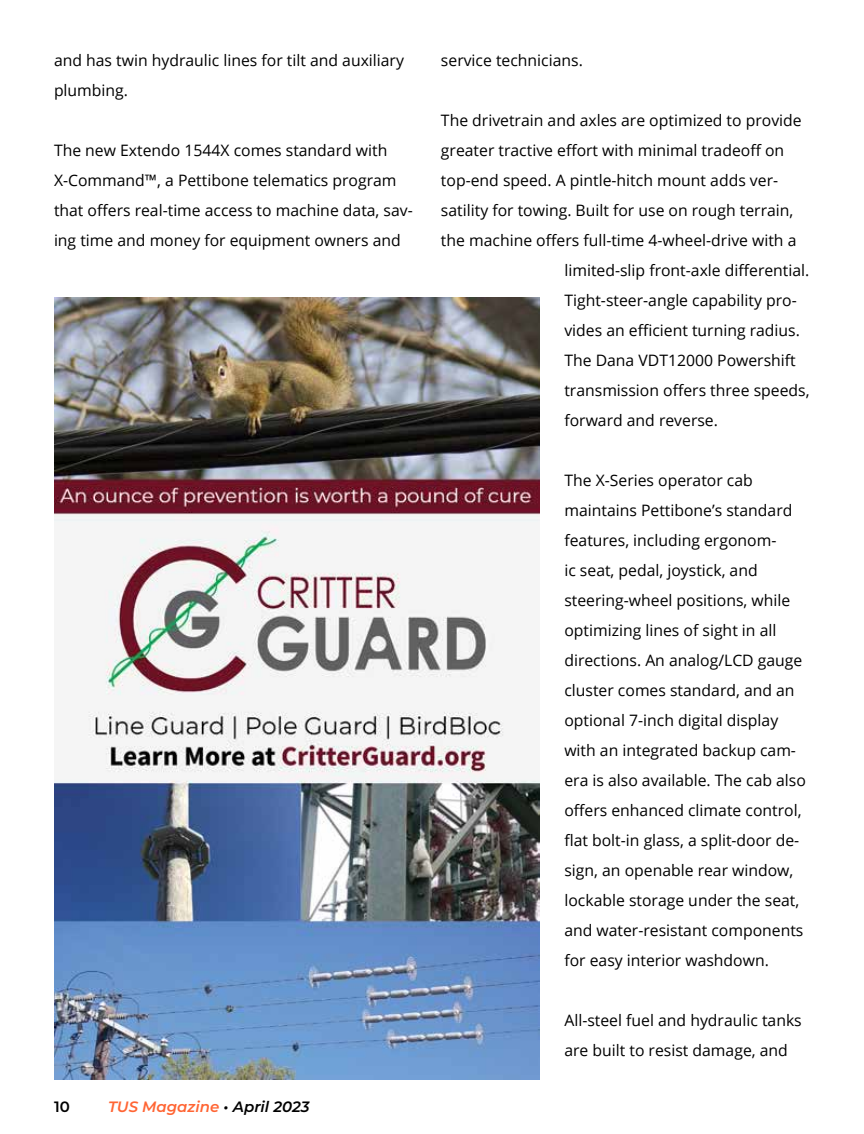
<style>
.page{position:relative;width:864px;height:1134px;background:#fff}
.page>*{position:absolute;margin:0;border:0;box-sizing:border-box;transform-origin:0 0}
.t1{font:15.75px/30px "Open Sans";color:#000}
.t2{font:italic 600 15px "Montserrat";color:#ff6534}
.t3{font:600 15px "Montserrat";color:#000}
.s1{color:#000}
</style>
<div class="page">
<img style="left:54px;top:297px;width:486px;height:783px">
<p class="t1" style="left:54px;top:45px;width:352px">and has twin hydraulic lines for tilt and auxiliary plumbing.</p>
<p class="t1" style="left:54px;top:135px;width:360px">The new Extendo 1544X comes standard with X-Command™, a Pettibone telematics program that offers real-time access to machine data, sav&shy;ing time and money for equipment owners and</p>
<p class="t3" style="left:54px;top:1096px;width:17px">10</p>
<p class="t2" style="left:108px;top:1096px;width:203px">TUS Magazine <span class="s1">• April 2023</span></p>
<p class="t1" style="left:441px;top:45px;width:143px">service technicians.</p>
<p class="t1" style="left:441px;top:105px;width:362px">The drivetrain and axles are optimized to provide</p>
<p class="t1" style="left:441px;top:135px;width:345px">greater tractive effort with minimal tradeoff on</p>
<p class="t1" style="left:441px;top:165px;width:339px">top-end speed. A pintle-hitch mount adds ver-</p>
<p class="t1" style="left:441px;top:195px;width:354px">satility for towing. Built for use on rough terrain,</p>
<p class="t1" style="left:441px;top:225px;width:357px">the machine offers full-time 4-wheel-drive with a</p>
<p class="t1" style="left:564px;top:255px;width:247px">limited-slip front-axle differential.</p>
<p class="t1" style="left:564px;top:285px;width:234px">Tight-steer-angle capability pro-</p>
<p class="t1" style="left:564px;top:315px;width:237px">vides an efficient turning radius.</p>
<p class="t1" style="left:564px;top:345px;width:233px">The Dana VDT12000 Powershift</p>
<p class="t1" style="left:564px;top:375px;width:247px">transmission offers three speeds,</p>
<p class="t1" style="left:564px;top:405px;width:155px">forward and reverse.</p>
<p class="t1" style="left:564px;top:465px;width:243px">The X-Series operator cab maintains Pettibone’s standard features, including ergonom-<br>ic seat, pedal, joystick, and steering-wheel positions, while optimizing lines of sight in all directions. An analog/LCD gauge cluster comes standard, and an optional 7-inch digital display with an integrated backup cam&shy;era is also available. The cab also offers enhanced climate control, flat bolt-in glass, a split-door de&shy;sign, an openable rear window, lockable storage under the seat, and water-resistant components for easy interior washdown.</p>
<p class="t1" style="left:564px;top:1005px;width:239px">All-steel fuel and hydraulic tanks are built to resist damage, and</p>
</div>
